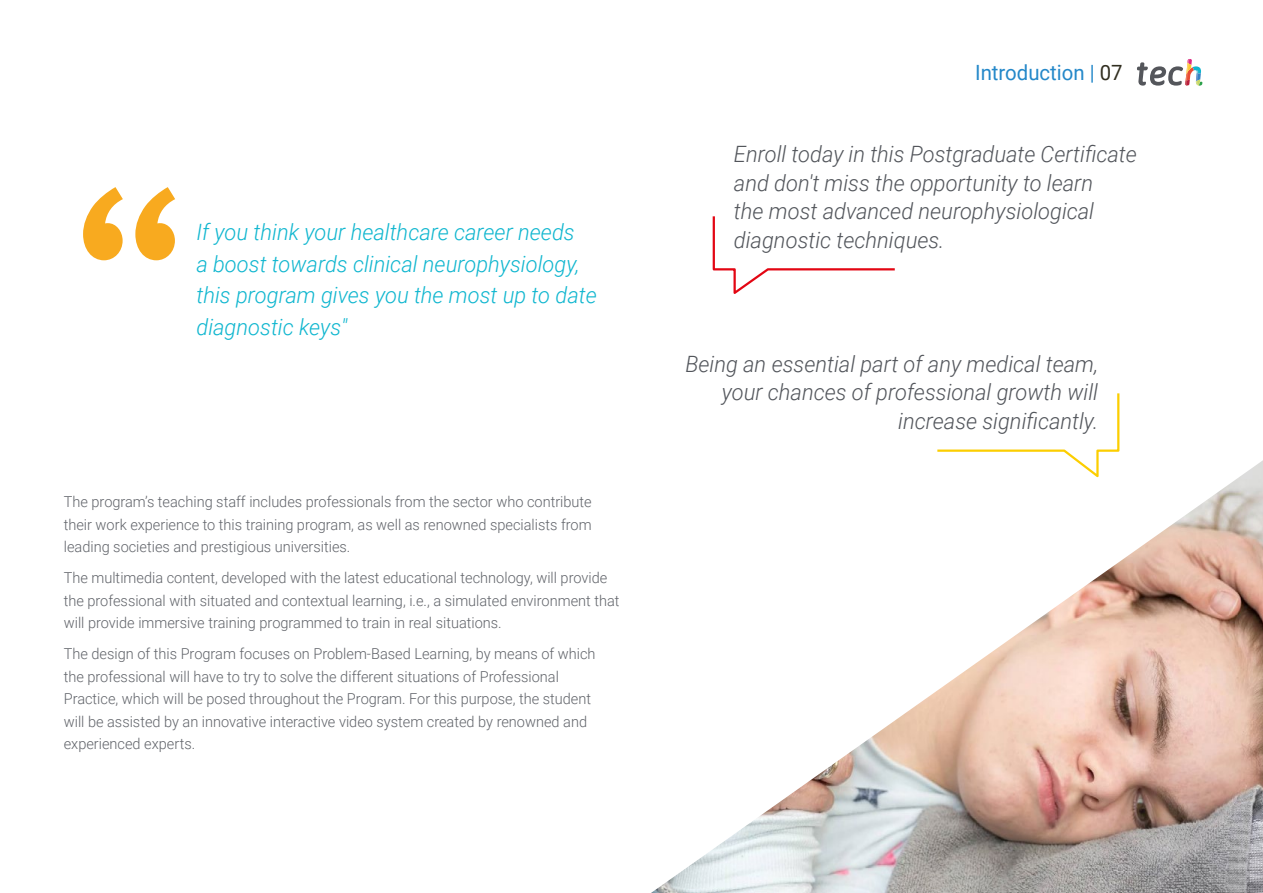
<style>
.page{position:relative;width:1263px;height:893px;background:#fff}
.page>*{position:absolute;margin:0;border:0;box-sizing:border-box;transform-origin:0 0}
.t1{font:italic 300 22.5px/28.5px "Roboto";color:#52555b;text-align:right}
.t2{font:italic 300 22.5px/31.5px "Roboto";color:#0fb6cf}
.t3{font:21px "Roboto";color:#2488c9}
.t4{font:300 15px/22.5px "Roboto";color:#61646a}
.s1{color:#312e20}
</style>
<div class="page">
<svg style="left:83px;top:187px;width:92px;height:73px"></svg>
<img style="left:651px;top:460px;width:612px;height:433px">
<svg style="left:1137px;top:59px;width:65px;height:27px"></svg>
<svg style="left:935px;top:393px;width:185px;height:88px"></svg>
<svg style="left:712px;top:216px;width:183px;height:78px"></svg>
<h1 class="t2" style="left:196px;top:216px;width:402px">If you think your healthcare career needs<br>a boost towards clinical neurophysiology, this program gives you the most up to date diagnostic keys"</h1>
<p class="t4" style="left:64px;top:490px;width:529px;text-align:justify">The program’s teaching staff includes professionals from the sector who contribute their work experience to this training program, as well as renowned specialists from leading societies and prestigious universities.</p>
<p class="t4" style="left:64px;top:566px;width:557px">The multimedia content, developed with the latest educational technology, will provide the professional with situated and contextual learning, i.e., a simulated environment that will provide immersive training programmed to train in real situations.</p>
<p class="t4" style="left:64px;top:642px;width:533px">The design of this Program focuses on Problem-Based Learning, by means of which the professional will have to try to solve the different situations of Professional Practice, which will be posed throughout the Program. For this purpose, the student will be assisted by an innovative interactive video system created by renowned and experienced experts.</p>
<h2 class="t3" style="left:975px;top:57px;width:149px">Introduction | <span class="s1">07</span></h2>
<h1 class="t1" style="left:734px;top:139px;width:404px;text-align:left">Enroll today in this Postgraduate Certificate and don't miss the opportunity to learn<br>the most advanced neurophysiological diagnostic techniques.</h1>
<h1 class="t1" style="left:685px;top:349px;width:414px">Being an essential part of any medical team, your chances of professional growth will increase significantly.</h1>
</div>
